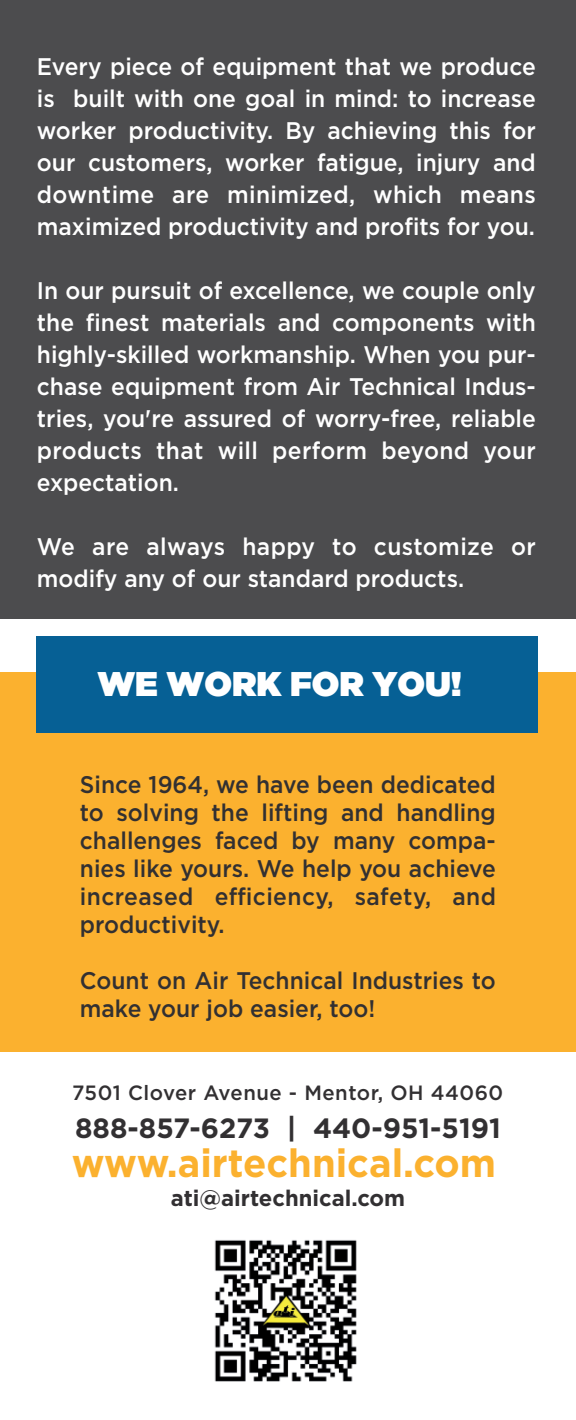
<style>
.page{position:relative;width:576px;height:1420px;background:#fff}
.page>*{position:absolute;margin:0;border:0;box-sizing:border-box;transform-origin:0 0}
.t1{font:700 39.2px "Gotham";color:#fbb12f}
.t2{font:34px "Gotham Ultra";color:#fff}
.t3{font:700 27.8px "Gotham";color:#323032}
.t4{font:500 24px/32px "Gotham";color:#fff;text-align:justify;scale:.95 1}
.t5{font:500 24px/28px "Gotham";color:#323032;text-align:justify;scale:.95 1}
.t6{font:700 22.4px "Gotham";color:#323032}
.t7{font:500 20.6px "Gotham";letter-spacing:.025em;color:#323032}
</style>
<div class="page">
<div style="left:0;top:0;width:576px;height:618px;background:#4c4c4e"></div>
<div style="left:0;top:671px;width:576px;height:380px;background:#fbb12f"></div>
<div style="left:37px;top:636px;width:501px;height:96px;background:#066095"></div>
<img style="left:214px;top:1240px;width:143px;height:142px">
<p class="t4" style="left:37px;top:51px;width:527px">Every piece of equipment that we produce is built with one goal in mind: to increase worker productivity. By achieving this for our customers, worker fatigue, injury and downtime are minimized, which means maximized productivity and profits for you.</p>
<p class="t4" style="left:37px;top:275px;width:527px">In our pursuit of excellence, we couple only the finest materials and components with highly-skilled workmanship. When you pur&shy;chase equipment from Air Technical Indus&shy;tries, you're assured of worry-free, reliable products that will perform beyond your expectation.</p>
<p class="t4" style="left:37px;top:531px;width:527px">We are always happy to customize or modify any of our standard products.</p>
<h2 class="t2" style="left:97px;top:663px;width:366px">WE WORK FOR YOU!</h2>
<p class="t5" style="left:80px;top:771px;width:439px">Since 1964, we have been dedicated to solving the lifting and handling challenges faced by many compa&shy;nies like yours. We help you achieve increased efficiency, safety, and productivity.</p>
<p class="t5" style="left:80px;top:967px;width:439px">Count on Air Technical Industries to make your job easier, too!</p>
<p class="t7" style="left:72px;top:1082px;width:432px">7501 Clover Avenue - Mentor, OH 44060</p>
<p class="t3" style="left:75px;top:1115px;width:427px">888-857-6273 | 440-951-5191</p>
<h1 class="t1" style="left:72px;top:1144px;width:426px">www.airtechnical.com</h1>
<p class="t6" style="left:171px;top:1187px;width:236px">ati@airtechnical.com</p>
</div>
